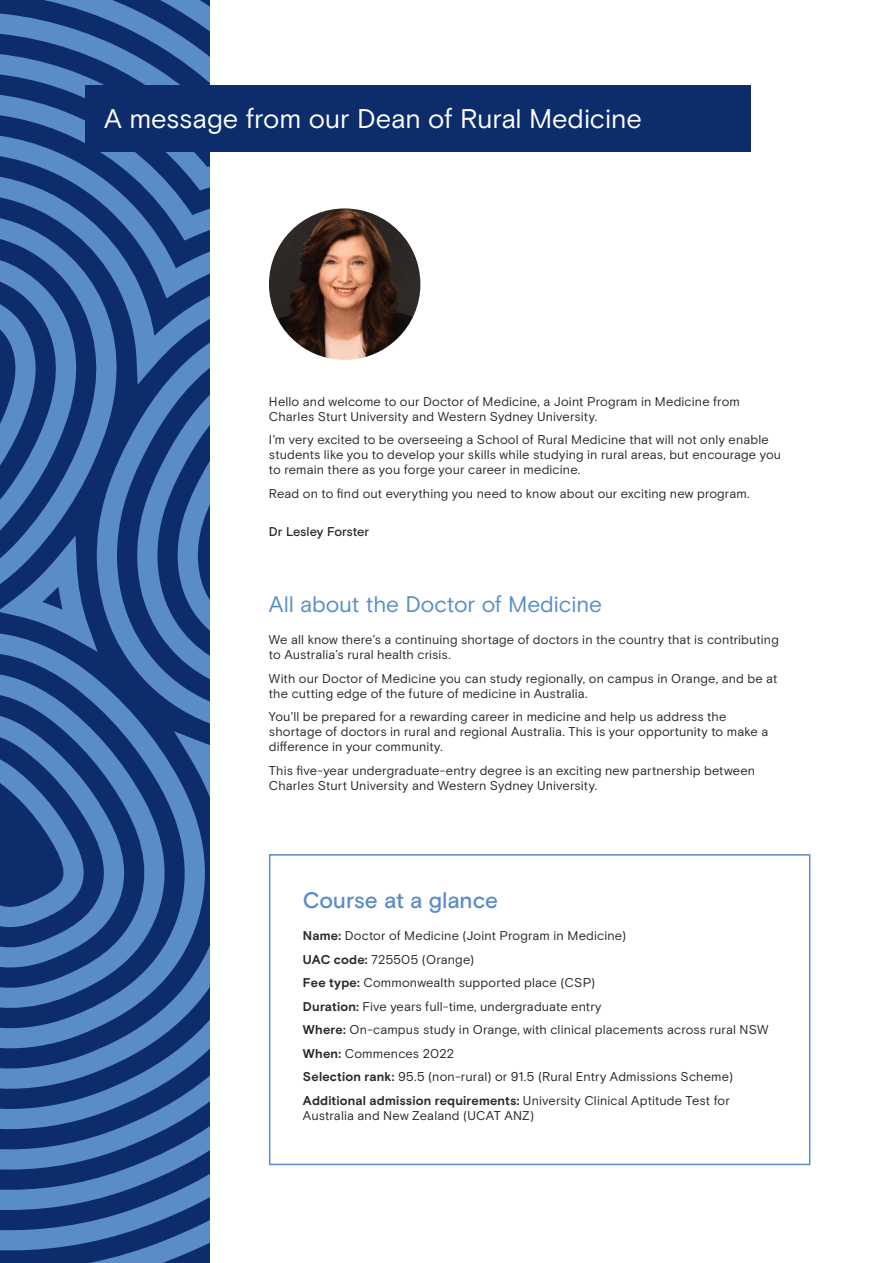
<style>
.page{position:relative;width:893px;height:1263px;background:#fff}
.page>*{position:absolute;margin:0;border:0;box-sizing:border-box;transform-origin:0 0}
.t1{font:27px "Basis Grotesque";letter-spacing:-.005em;color:#fff}
.t2{font:22.5px "Basis Grotesque";letter-spacing:-.005em;color:#5a8cc9}
.t3{font:500 22.5px "Basis Grotesque";letter-spacing:-.01em;color:#5a8cc9}
.t4{font:12.75px/15px "Basis Grotesque";letter-spacing:.01em;color:#292829}
.t5{font:500 12.75px "Basis Grotesque";letter-spacing:-.01em;color:#292829}
.s1{font-weight:700}
</style>
<div class="page">
<hr style="left:892px;top:0;width:1px;height:1263px;background:#5a8cc9">
<div style="left:269px;top:854px;width:541px;height:311px;border:2px solid #5a8cc9"></div>
<svg style="left:0;top:11px;width:209px;height:1249px;background:#335b9a"></svg>
<svg style="left:0;top:52px;width:209px;height:1167px;background:#335b9a"></svg>
<svg style="left:0;top:92px;width:209px;height:1085px;background:#335c9a"></svg>
<svg style="left:0;top:133px;width:209px;height:1003px;background:#335b99"></svg>
<svg style="left:0;top:173px;width:209px;height:921px;background:#325a99"></svg>
<svg style="left:0;top:214px;width:137px;height:102px;background:#335b9a"></svg>
<svg style="left:0;top:254px;width:98px;height:378px;background:#325a99"></svg>
<svg style="left:95px;top:316px;width:114px;height:316px;background:#345c9b"></svg>
<svg style="left:0;top:632px;width:209px;height:421px;background:#305897"></svg>
<svg style="left:136px;top:356px;width:73px;height:342px;background:#345c9b"></svg>
<div style="left:85px;top:85px;width:665px;height:67px;background:#0d2c6c"></div>
<img style="left:269px;top:208px;width:151px;height:152px;border-radius:76px">
<h1 class="t1" style="left:104px;top:102px;width:539px">A message from our Dean of Rural Medicine</h1>
<p class="t4" style="left:269px;top:394px;width:472px">Hello and welcome to our Doctor of Medicine, a Joint Program in Medicine from<br>Charles Sturt University and Western Sydney University.</p>
<p class="t4" style="left:269px;top:432px;width:514px">I’m very excited to be overseeing a School of Rural Medicine that will not only enable students like you to develop your skills while studying in rural areas, but encourage you to remain there as you forge your career in medicine.</p>
<p class="t4" style="left:269px;top:486px;width:482px">Read on to find out everything you need to know about our exciting new program.</p>
<p class="t5" style="left:269px;top:524px;width:102px">Dr Lesley Forster</p>
<h2 class="t2" style="left:269px;top:591px;width:335px">All about the Doctor of Medicine</h2>
<p class="t4" style="left:269px;top:632px;width:511px">We all know there’s a continuing shortage of doctors in the country that is contributing to Australia’s rural health crisis.</p>
<p class="t4" style="left:269px;top:671px;width:510px">With our Doctor of Medicine you can study regionally, on campus in Orange, and be at the cutting edge of the future of medicine in Australia.</p>
<p class="t4" style="left:269px;top:709px;width:501px">You’ll be prepared for a rewarding career in medicine and help us address the shortage of doctors in rural and regional Australia. This is your opportunity to make a difference in your community.</p>
<p class="t4" style="left:269px;top:763px;width:488px">This five-year undergraduate-entry degree is an exciting new partnership between<br>Charles Sturt University and Western Sydney University.</p>
<h2 class="t3" style="left:303px;top:887px;width:197px">Course at a glance</h2>
<p class="t4" style="left:303px;top:924px;width:467px;line-height:23.5px"><span class="s1">Name:</span> Doctor of Medicine (Joint Program in Medicine)<br><span class="s1">UAC code:</span> 725505 (Orange)<br><span class="s1">Fee type:</span> Commonwealth supported place (CSP)<br><span class="s1">Duration:</span> Five years full-time, undergraduate entry<br><span class="s1">Where:</span> On-campus study in Orange, with clinical placements across rural NSW <span class="s1">When:</span> Commences 2022<br><span class="s1">Selection rank:</span> 95.5 (non-rural) or 91.5 (Rural Entry Admissions Scheme)<br><span class="s1">Additional admission requirements:</span> University Clinical Aptitude Test for</p>
<p class="t4" style="left:303px;top:1108px;width:233px">Australia and New Zealand (UCAT ANZ)</p>
</div>
